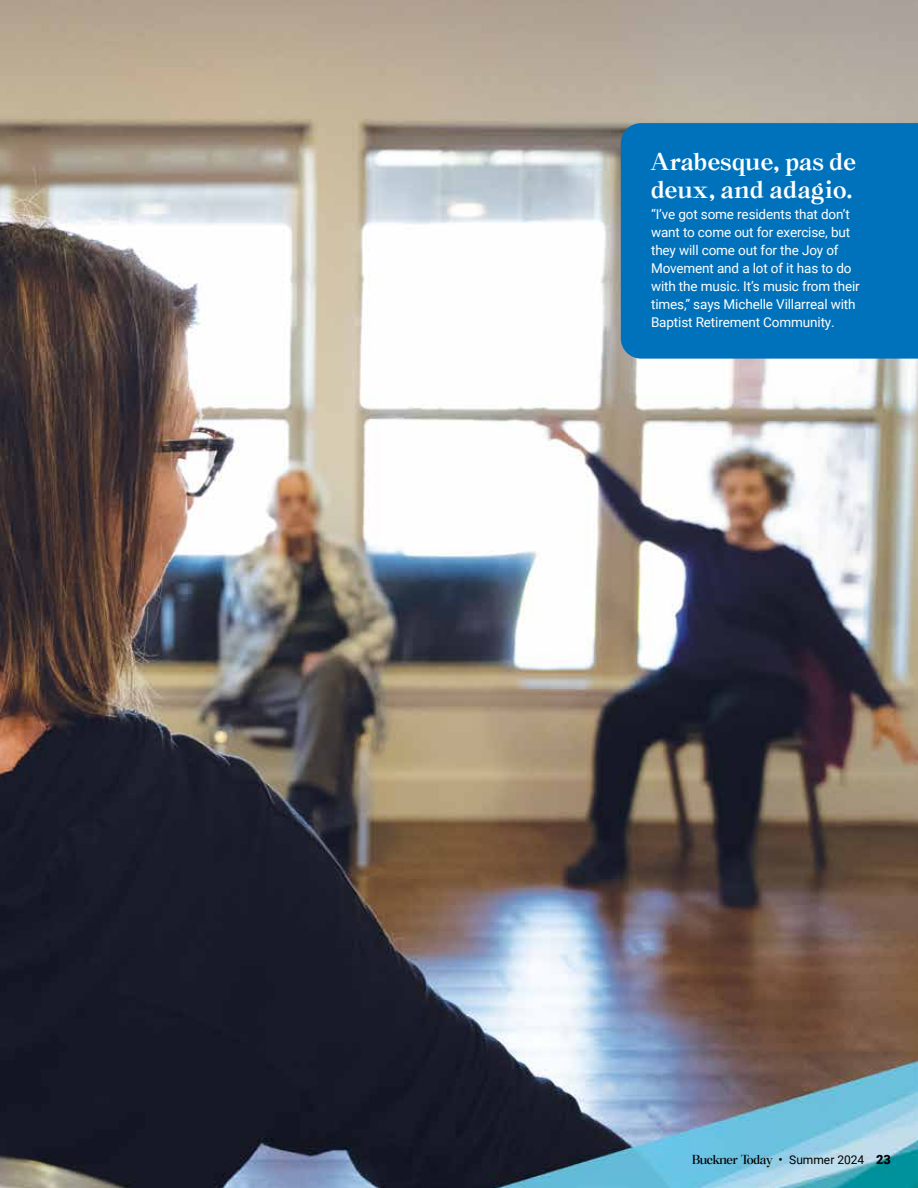
<style>
.page{position:relative;width:918px;height:1188px;background:#fff}
.page>*{position:absolute;margin:0;border:0;box-sizing:border-box;transform-origin:0 0}
.t1{font:500 27px/28.5px "Macaw";letter-spacing:.005em;color:#fff}
.t2{font:14.25px "Macaw";letter-spacing:-.05em;color:#000}
.t3{font:13.5px/18px "Roboto";letter-spacing:-.01em;color:#fff}
.s1{font-family:"Roboto";font-size:12.75px}
.s2{font-family:"Roboto";font-size:12px}
.s3{font-family:"Roboto";font-weight:900;font-size:12.75px}
</style>
<div class="page">
<img style="left:0;top:0;width:918px;height:1188px">
<div style="left:621px;top:123px;width:297px;height:236px;background:#0072bc"></div>
<h1 class="t1" style="left:651px;top:146px;width:206px">Arabesque, pas de deux, and adagio.</h1>
<p class="t3" style="left:651px;top:205px;width:210px">“I’ve got some residents that don’t want to come out for exercise, but they will come out for the Joy of Movement and a lot of it has to do with the music. It’s music from their times,” says Michelle Villarreal with Baptist Retirement Community.</p>
<p class="t2" style="left:692px;top:1150px;width:201px">Buckner Today <span class="s1">•</span> <span class="s2">Summer 2024</span> <span class="s3">23</span></p>
</div>
